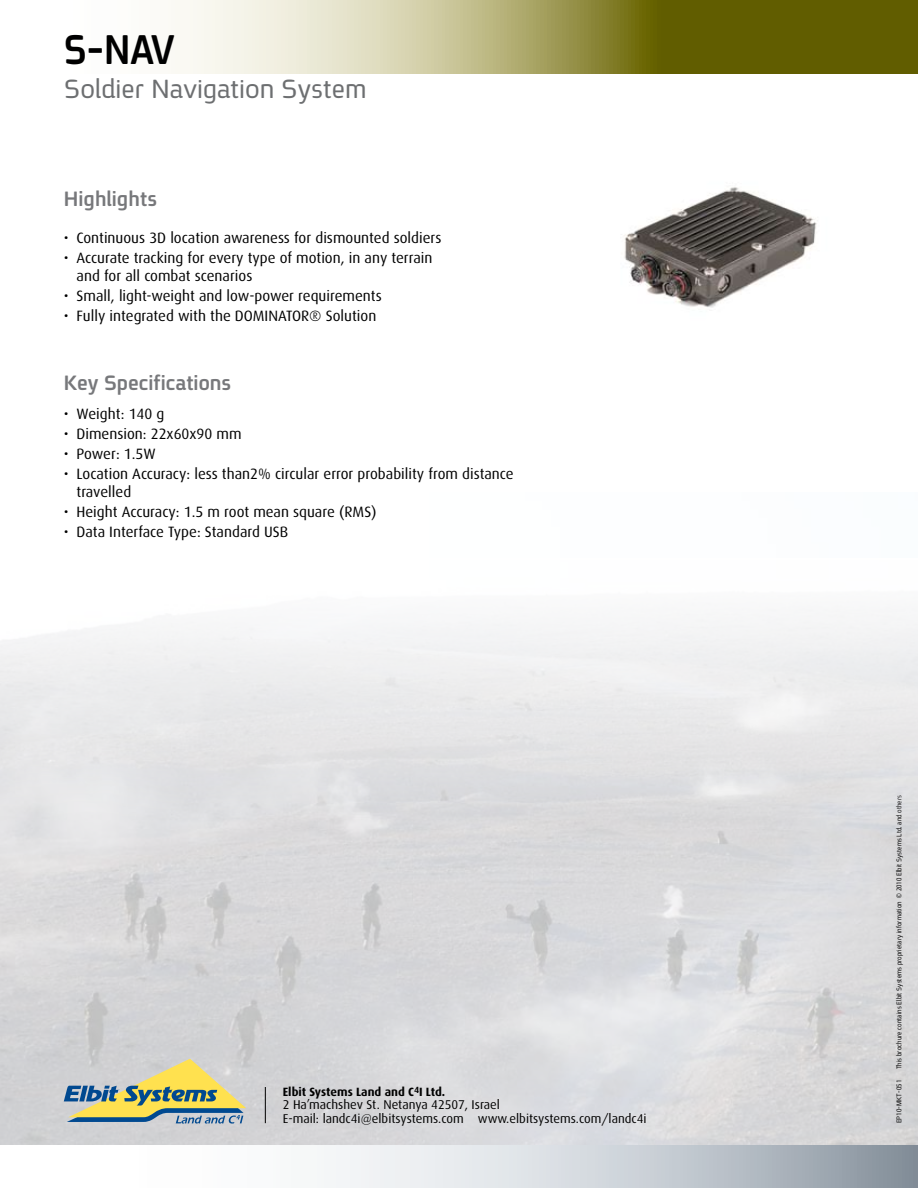
<style>
.page{position:relative;width:918px;height:1188px;background:#fff}
.page>*{position:absolute;margin:0;border:0;box-sizing:border-box;transform-origin:0 0}
.t1{font:45px "En Spoiler B";color:#000;scale:.9 1}
.t2{font:28.5px "En Spoiler";color:#6d6f71}
.t3{font:22.5px "En Spoiler B";color:#77787b}
.t4{font:15px/20.1px "Dax";color:#000}
.t5{font:12.75px/13.5px "Dax";color:#000}
.t6{font:700 12px "Dax";color:#000}
.t7{font:7.5px "En Spoiler";letter-spacing:.01em;color:#000;scale:.9 1}
</style>
<div class="page">
<svg style="left:171px;top:0;width:747px;height:73px;background:#a4a065"></svg>
<svg style="left:213px;top:1145px;width:705px;height:43px"></svg>
<div style="left:0;top:558px;width:918px;height:265px;background:linear-gradient(to bottom,#fff,#dadadc)"></div>
<img style="left:624px;top:187px;width:193px;height:121px">
<hr style="left:265px;top:1087px;width:1px;height:36px;background:#000">
<svg style="left:64px;top:1059px;width:182px;height:65px;background:#b6bb9a"></svg>
<h1 class="t1" style="left:64px;top:17px;width:125px">-S NAV</h1>
<h2 class="t2" style="left:64px;top:73px;width:305px">Soldier Navigation System</h2>
<h3 class="t3" style="left:64px;top:183px;width:95px">Highlights</h3>
<p class="t4" style="left:77px;top:228px;width:366px">Continuous D3 location awareness for dismounted soldiers</p>
<p class="t4" style="left:64px;top:228px;width:6px">•</p>
<p class="t4" style="left:64px;top:248px;width:6px">•</p>
<p class="t4" style="left:64px;top:286px;width:6px">•</p>
<p class="t4" style="left:64px;top:306px;width:6px">•</p>
<p class="t4" style="left:77px;top:248px;width:357px">Accurate tracking for every type of motion in, any terrain</p>
<p class="t4" style="left:77px;top:266px;width:307px">and for all combat scenarios<br>Small, light-weight and low-power requirements</p>
<p class="t4" style="left:77px;top:306px;width:301px">Fully integrated with the DOMINATOR® Solution</p>
<h3 class="t3" style="left:64px;top:366px;width:169px">Key Specifications</h3>
<p class="t4" style="left:77px;top:404px;width:89px">Weight: 140 g</p>
<p class="t4" style="left:64px;top:404px;width:6px">•</p>
<p class="t4" style="left:64px;top:424px;width:6px">•</p>
<p class="t4" style="left:77px;top:424px;width:167px">Dimension: 22x60x90 mm</p>
<p class="t4" style="left:64px;top:444px;width:6px">•</p>
<p class="t4" style="left:77px;top:444px;width:81px">Power: 1.5W</p>
<p class="t4" style="left:64px;top:464px;width:6px">•</p>
<p class="t4" style="left:77px;top:464px;width:439px">Location Accuracy: less than2% circular error probability from distance</p>
<p class="t4" style="left:64px;top:502px;width:6px">•</p>
<p class="t4" style="left:77px;top:482px;width:302px">travelled<br>Height Accuracy: 1.5 m root mean square (RMS(</p>
<p class="t4" style="left:64px;top:522px;width:6px">•</p>
<p class="t4" style="left:77px;top:522px;width:213px">Data Interface Type: Standard USB</p>
<p class="t6" style="left:283px;top:1085px;width:164px">Elbit Systems Land and I<sup>4</sup>C Ltd.</p>
<p class="t5" style="left:478px;top:1098px;width:170px;text-indent:-195px">2 Ha’machshev St. Netanya 42507, Israel www.elbitsystems.com/landc i4</p>
<p class="t5" style="left:283px;top:1112px;width:183px">-E mail: landc @i 4 elbitsystems.com</p>
<p class="t7" style="left:895px;top:898px;width:115px;rotate:-90deg">© 2010 Elbit Systems Ltd. and others</p>
<p class="t7" style="left:895px;top:1069px;width:188px;rotate:-90deg">This brochure contains Elbit Systems proprietary information</p>
<p class="t7" style="left:895px;top:1123px;width:50px;rotate:-90deg">EP10-MKT-051</p>
</div>
